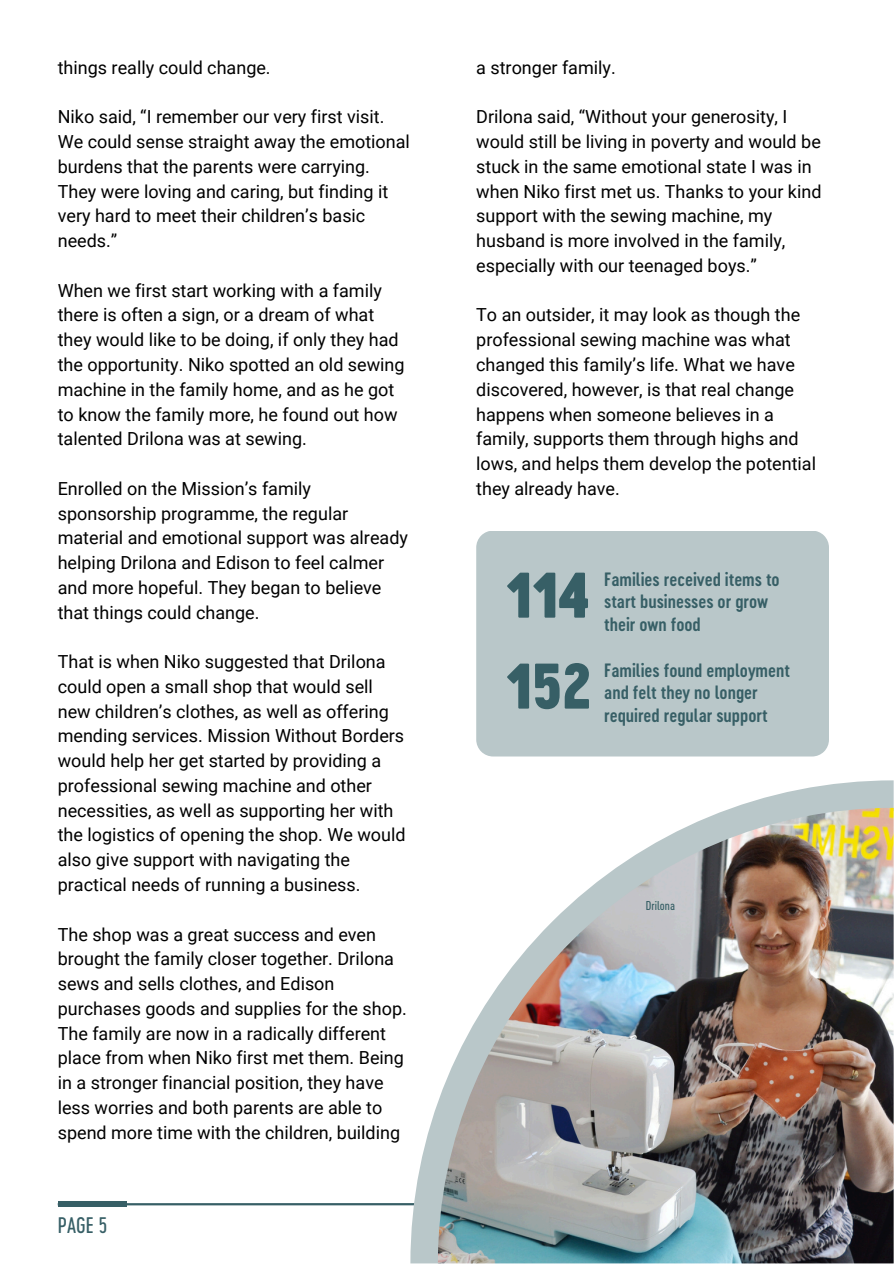
<style>
.page{position:relative;width:894px;height:1264px;background:#fff}
.page>*{position:absolute;margin:0;border:0;box-sizing:border-box;transform-origin:0 0}
.t1{font:60px "Cervo Neue Black Neue";color:#375f66}
.t2{font:21px "Cervo Neue Regular Neue";color:#375f66}
.t3{font:18px/24.8px "Roboto";color:#000}
.t4{font:18px/22.5px "Cervo Neue Semi Bold Neue";color:#375f66}
.t5{font:12px "Cervo Neue Regular Neue";color:#375f66}
</style>
<div class="page">
<hr style="left:58px;top:1202px;width:777px;height:3px;background:#375f66">
<div style="left:58px;top:1201px;width:68px;height:6px;background:#375f66"></div>
<svg style="left:410px;top:780px;width:483px;height:483px"></svg>
<img style="left:438px;top:807px;width:455px;height:456px">
<div style="left:476px;top:531px;width:352px;height:225px;background:#b9c7c9"></div>
<h4 class="t3" style="left:58px;top:55px;width:214px">things really could change.</h4>
<h4 class="t3" style="left:58px;top:105px;width:353px">Niko said, “I remember our very first visit.<br>We could sense straight away the emotional burdens that the parents were carrying.<br>They were loving and caring, but finding it very hard to meet their children’s basic needs.”</h4>
<h4 class="t3" style="left:58px;top:278px;width:348px">When we first start working with a family there is often a sign, or a dream of what they would like to be doing, if only they had the opportunity. Niko spotted an old sewing machine in the family home, and as he got to know the family more, he found out how talented Drilona was at sewing.</h4>
<h4 class="t3" style="left:58px;top:476px;width:351px">Enrolled on the Mission’s family sponsorship programme, the regular material and emotional support was already helping Drilona and Edison to feel calmer and more hopeful. They began to believe that things could change.</h4>
<h4 class="t3" style="left:58px;top:649px;width:349px">That is when Niko suggested that Drilona could open a small shop that would sell new children’s clothes, as well as offering mending services. Mission Without Borders would help her get started by providing a professional sewing machine and other necessities, as well as supporting her with the logistics of opening the shop. We would also give support with navigating the practical needs of running a business.</h4>
<h4 class="t3" style="left:58px;top:922px;width:350px">The shop was a great success and even brought the family closer together. Drilona sews and sells clothes, and Edison purchases goods and supplies for the shop.<br>The family are now in a radically different place from when Niko first met them. Being in a stronger financial position, they have less worries and both parents are able to spend more time with the children, building</h4>
<h4 class="t2" style="left:58px;top:1212px;width:51px">PAGE 5</h4>
<h4 class="t3" style="left:476px;top:55px;width:141px">a stronger family.</h4>
<h1 class="t3" style="left:476px;top:105px;width:346px">Drilona said, “Without your generosity, I would still be living in poverty and would be stuck in the same emotional state I was in when Niko first met us. Thanks to your kind support with the sewing machine, my husband is more involved in the family, especially with our teenaged boys.”</h1>
<h3 class="t3" style="left:476px;top:303px;width:341px">To an outsider, it may look as though the professional sewing machine was what changed this family’s life. What we have discovered, however, is that real change happens when someone believes in a family, supports them through highs and lows, and helps them develop the potential they already have.</h3>
<h3 class="t1" style="left:506px;top:559px;width:85px">114</h3>
<p class="t4" style="left:604px;top:567px;width:177px">Families received items to start businesses or grow their own food</p>
<p class="t1" style="left:506px;top:650px;width:87px">152</p>
<p class="t4" style="left:604px;top:658px;width:187px">Families found employment and felt they no longer required regular support</p>
<h1 class="t5" style="left:645px;top:897px;width:31px">Drilona</h1>
</div>
